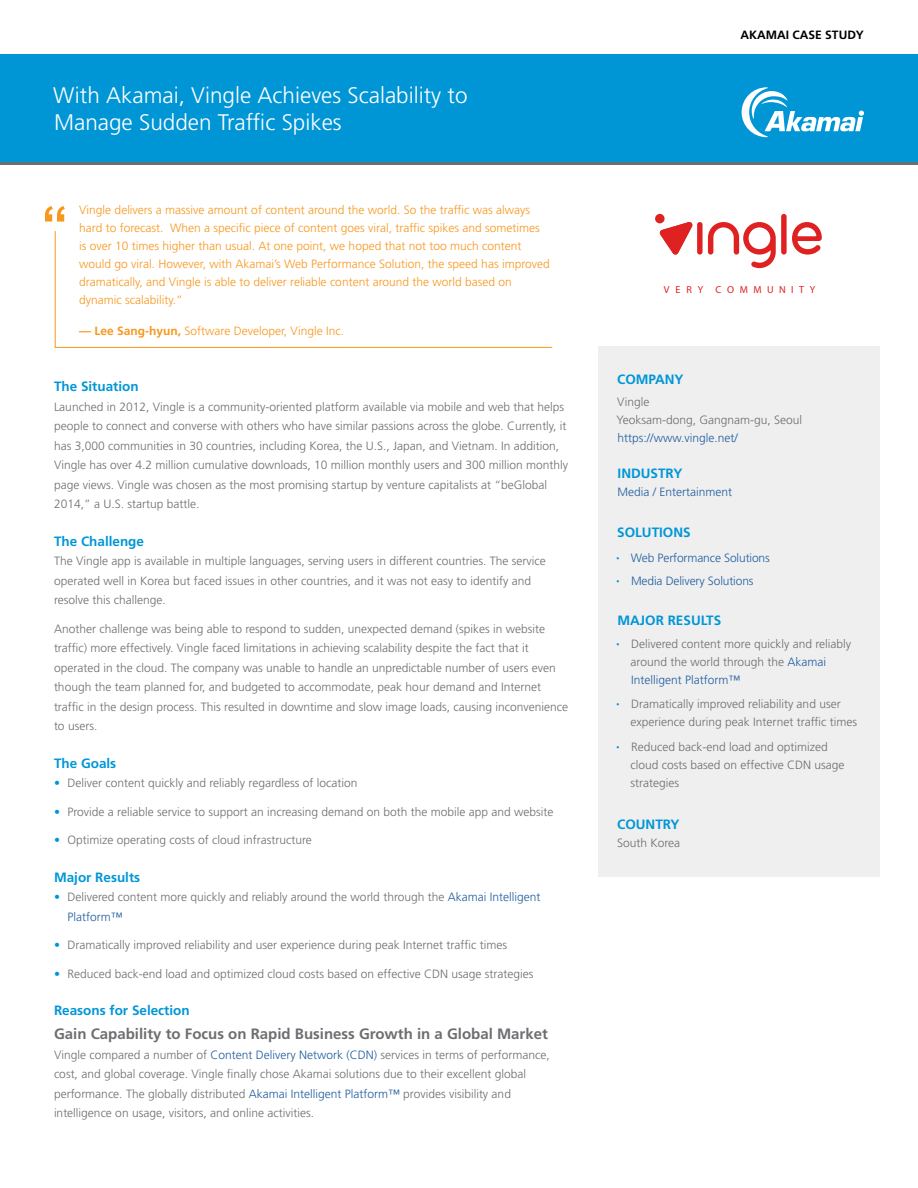
<style>
.page{position:relative;width:918px;height:1188px;background:#fff}
.page>*{position:absolute;margin:0;border:0;box-sizing:border-box;transform-origin:0 0}
.t1{font:300 22.5px/27px "Frutiger LT Std";color:#fff}
.t2{font:700 15px "Frutiger LT Std";color:#6d6e71}
.t3{font:700 13.5px "Frutiger LT Std";color:#0096d6}
.t4{font:300 12px/19.5px "Frutiger LT Std";color:#6d6e71}
.t5{font:300 12px/18px "Frutiger LT Std";color:#f8971d}
.t6{font:300 12px "Frutiger LT Std";letter-spacing:-.01em;color:#215e9e}
.t7{font:700 12px "Frutiger LT Std";color:#000}
.t8{font:600 10.2px "Proxima Nova";letter-spacing:.54em;color:#e02121}
.s1{font-weight:700}
.s2{color:#0096d6}
.s3{color:#215e9e}
.s4{font-family:"Myriad Pro";font-weight:400;font-size:10.5px;color:#0096d6}
</style>
<div class="page">
<div style="left:0;top:54px;width:918px;height:108px;background:#0096d6"></div>
<hr style="left:0;top:162px;width:918px;height:3px;background:#6d6e71">
<svg style="left:742px;top:87px;width:122px;height:50px"></svg>
<div style="left:598px;top:346px;width:282px;height:532px;background:#efeff0"></div>
<svg style="left:54px;top:231px;width:499px;height:117px"></svg>
<svg style="left:45px;top:206px;width:20px;height:16px"></svg>
<div style="left:781px;top:214px;width:6px;height:41px;background:#e02121;border-radius:3px"></div>
<div style="left:697px;top:222px;width:6px;height:33px;background:#e02121;border-radius:3px"></div>
<svg style="left:659px;top:222px;width:34px;height:33px"></svg>
<div style="left:655px;top:214px;width:10px;height:9px;background:#e02121;border-radius:50%"></div>
<svg style="left:792px;top:222px;width:30px;height:33px"></svg>
<svg style="left:708px;top:222px;width:68px;height:46px"></svg>
<h1 class="t1" style="left:53px;top:82px;width:416px">With Akamai, Vingle Achieves Scalability to<br>Manage Sudden Traffic Spikes</h1>
<p class="t5" style="left:79px;top:201px;width:472px">Vingle delivers a massive amount of content around the world. So the traffic was always hard to forecast. When a specific piece of content goes viral, traffic spikes and sometimes is over 10 times higher than usual. At one point, we hoped that not too much content would go viral. However, with Akamai’s Web Performance Solution, the speed has improved dramatically, and Vingle is able to deliver reliable content around the world based on dynamic scalability.”</p>
<p class="t5" style="left:79px;top:322px;width:266px"><span class="s1">— Lee Sang-hyun,</span> Software Developer, Vingle Inc.</p>
<p class="t3" style="left:54px;top:379px;width:86px">The Situation</p>
<p class="t4" style="left:54px;top:397px;width:516px">Launched in 2012, Vingle is a community-oriented platform available via mobile and web that helps people to connect and converse with others who have similar passions across the globe. Currently, it has 3,000 communities in 30 countries, including Korea, the U.S., Japan, and Vietnam. In addition, Vingle has over 4.2 million cumulative downloads, 10 million monthly users and 300 million monthly page views. Vingle was chosen as the most promising startup by venture capitalists at “beGlobal 2014,” a U.S. startup battle.</p>
<p class="t3" style="left:54px;top:533px;width:92px">The Challenge</p>
<p class="t4" style="left:54px;top:551px;width:493px">The Vingle app is available in multiple languages, serving users in different countries. The service operated well in Korea but faced issues in other countries, and it was not easy to identify and resolve this challenge.</p>
<p class="t4" style="left:54px;top:619px;width:516px">Another challenge was being able to respond to sudden, unexpected demand (spikes in website traffic) more effectively. Vingle faced limitations in achieving scalability despite the fact that it operated in the cloud. The company was unable to handle an unpredictable number of users even though the team planned for, and budgeted to accommodate, peak hour demand and Internet traffic in the design process. This resulted in downtime and slow image loads, causing inconvenience to users.</p>
<p class="t3" style="left:54px;top:755px;width:64px">The Goals</p>
<p class="t4" style="left:54px;top:773px;width:305px"><span class="s2">•</span> Deliver content quickly and reliably regardless of location</p>
<p class="t4" style="left:54px;top:802px;width:501px"><span class="s2">•</span> Provide a reliable service to support an increasing demand on both the mobile app and website</p>
<p class="t4" style="left:54px;top:830px;width:259px"><span class="s2">•</span> Optimize operating costs of cloud infrastructure</p>
<p class="t3" style="left:54px;top:869px;width:88px">Major Results</p>
<p class="t4" style="left:68px;top:887px;width:474px;text-indent:-14px"><span class="s2">•</span> Delivered content more quickly and reliably around the world through the <span class="s3">Akamai Intelligent<br>Platform™</span></p>
<p class="t4" style="left:54px;top:935px;width:455px"><span class="s2">•</span> Dramatically improved reliability and user experience during peak Internet traffic times</p>
<p class="t4" style="left:54px;top:964px;width:481px"><span class="s2">•</span> Reduced back-end load and optimized cloud costs based on effective CDN usage strategies</p>
<p class="t3" style="left:54px;top:1003px;width:137px">Reasons for Selection</p>
<p class="t2" style="left:54px;top:1025px;width:495px">Gain Capability to Focus on Rapid Business Growth in a Global Market</p>
<p class="t4" style="left:54px;top:1045px;width:497px">Vingle compared a number of <span class="s3">Content Delivery Network (CDN)</span> services in terms of performance, cost, and global coverage. Vingle finally chose Akamai solutions due to their excellent global performance. The globally distributed <span class="s3">Akamai Intelligent Platform™</span> provides visibility and intelligence on usage, visitors, and online activities.</p>
<p class="t7" style="left:741px;top:28px;width:125px">AKAMAI CASE STUDY</p>
<p class="t8" style="left:664px;top:283px;width:153px">VERY COMMUNITY</p>
<p class="t3" style="left:617px;top:371px;width:68px">COMPANY</p>
<p class="t4" style="left:617px;top:393px;width:187px;line-height:18px">Vingle<br>Yeoksam-dong, Gangnam-gu, Seoul</p>
<p class="t6" style="left:618px;top:431px;width:122px">https://www.vingle.net/</p>
<p class="t3" style="left:618px;top:466px;width:66px">INDUSTRY</p>
<p class="t6" style="left:618px;top:485px;width:116px">Media / Entertainment</p>
<p class="t3" style="left:617px;top:524px;width:75px">SOLUTIONS</p>
<p class="t6" style="left:617px;top:551px;width:155px"><span class="s4">•</span> Web Performance Solutions</p>
<p class="t6" style="left:617px;top:574px;width:139px"><span class="s4">•</span> Media Delivery Solutions</p>
<p class="t3" style="left:618px;top:613px;width:105px">MAJOR RESULTS</p>
<p class="t4" style="left:631px;top:635px;width:222px;line-height:18px;text-indent:-14px"><span class="s4">•</span> Delivered content more quickly and reliably around the world through the <span class="s3">Akamai<br>Intelligent Platform™</span></p>
<p class="t4" style="left:631px;top:695px;width:228px;line-height:18px;text-indent:-14px"><span class="s4">•</span> Dramatically improved reliability and user experience during peak Internet traffic times</p>
<p class="t4" style="left:631px;top:738px;width:215px;line-height:18px;text-indent:-14px"><span class="s4">•</span> Reduced back-end load and optimized cloud costs based on effective CDN usage strategies</p>
<p class="t3" style="left:617px;top:816px;width:64px">COUNTRY</p>
<p class="t4" style="left:617px;top:833px;width:65px">South Korea</p>
</div>
